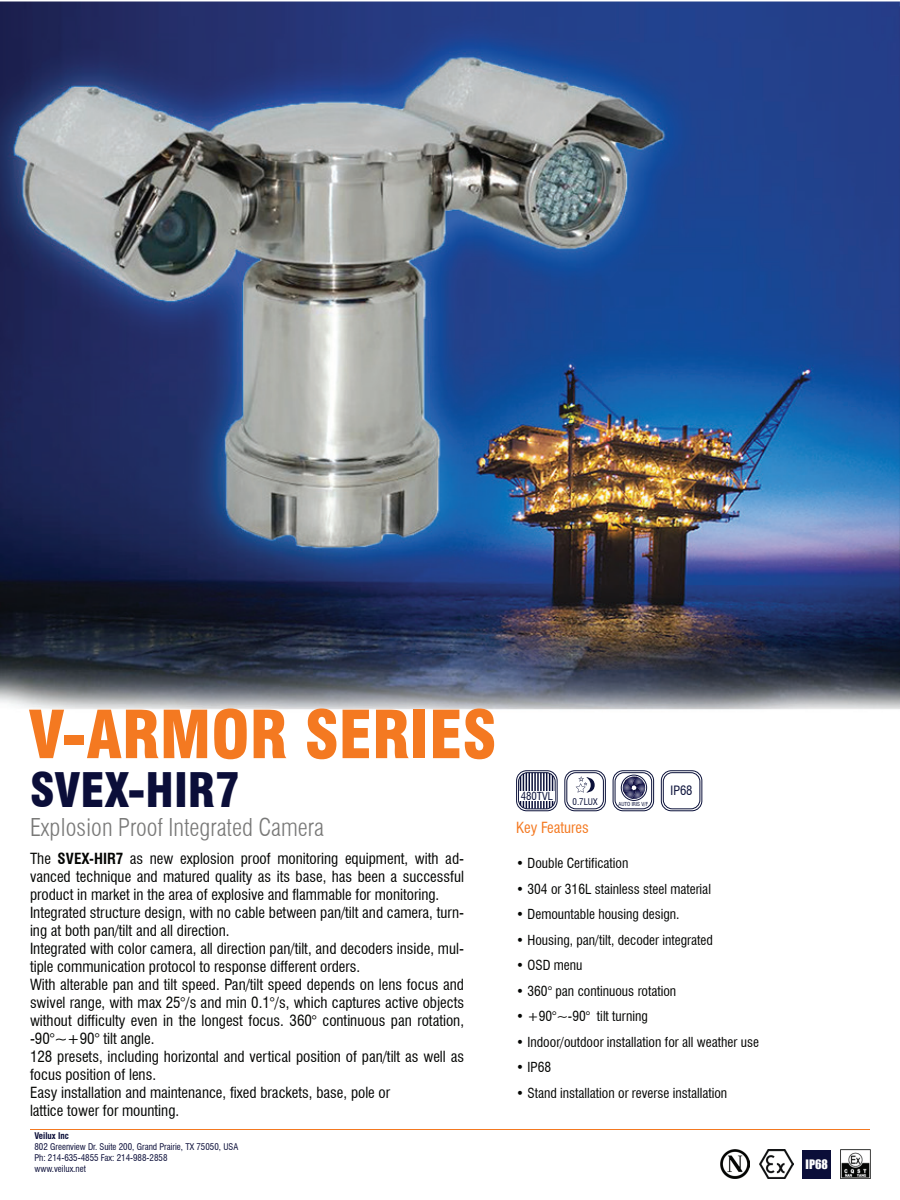
<style>
.page{position:relative;width:900px;height:1200px;background:#fff}
.page>*{position:absolute;margin:0;border:0;box-sizing:border-box;transform-origin:0 0}
.t1{font:900 condensed 64.5px "Swiss 721 BT";color:#f47921}
.t2{font:900 condensed 46.5px "Swiss 721 BT";color:#0b0e39}
.t3{font:300 condensed 24px "Swiss 721 BT";color:#797978}
.t4{font:condensed 15px/18px "Swiss 721 BT";color:#040503}
.t5{font:condensed 15px "Swiss 721 BT";color:#f47921}
.t6{font:condensed 13.5px "Swiss 721 BT";color:#040503}
.t7{font:condensed 12.6px "Swiss 721 BT";color:#0b113a}
.t8{font:12px "Impact";color:#fff}
.t9{font:condensed 10.8px "Swiss 721 BT";color:#0b113a}
.t10{font:condensed 9px/10.8px "Swiss 721 BT";color:#0b0e39}
.t11{font:700 condensed 9px "Swiss 721 BT";color:#0b0e39}
.t12{font:condensed 9px "Swiss 721 BT";color:#0b113a}
.t13{font:condensed 5.4px "Swiss 721 BT";color:#0b113a}
.s1{font-weight:700}
</style>
<div class="page">
<img style="left:0;top:2px;width:900px;height:810px">
<img style="left:30px;top:1129px;width:840px;height:1px">
<div style="left:621px;top:775px;width:26px;height:26px;border:1px solid #0b113a;border-radius:50%"></div>
<svg style="left:621px;top:777px;width:26px;height:24px"></svg>
<div style="left:615px;top:772px;width:37px;height:37px;border:1px solid #0b113a;border-radius:9px"></div>
<div style="left:613px;top:770px;width:41px;height:41px;border:1px solid #0b113a;border-radius:10px"></div>
<div style="left:663px;top:772px;width:37px;height:37px;border:1px solid #0b113a;border-radius:9px"></div>
<div style="left:661px;top:770px;width:41px;height:41px;border:1px solid #0b113a;border-radius:10px"></div>
<div style="left:516px;top:770px;width:42px;height:41px;border:1px solid #0b113a;border-radius:10px"></div>
<div style="left:518px;top:772px;width:37px;height:37px;border:1px solid #0b113a;border-radius:9px"></div>
<svg style="left:519px;top:773px;width:35px;height:36px"></svg>
<div style="left:519px;top:791px;width:36px;height:9px;background:#fff"></div>
<svg style="left:576px;top:776px;width:19px;height:17px"></svg>
<div style="left:564px;top:770px;width:42px;height:41px;border:1px solid #0b113a;border-radius:10px"></div>
<div style="left:567px;top:772px;width:37px;height:37px;border:1px solid #0b113a;border-radius:9px"></div>
<img style="left:760px;top:1150px;width:33px;height:29px">
<img style="left:721px;top:1149px;width:29px;height:30px">
<div style="left:802px;top:1150px;width:29px;height:28px;background:#0b0e39"></div>
<img style="left:840px;top:1150px;width:31px;height:28px">
<h1 class="t1" style="left:28px;top:696px;width:469px">V-ARMOR SERIES</h1>
<h2 class="t2" style="left:30px;top:762px;width:212px">SVEX-HIR7</h2>
<h3 class="t3" style="left:30px;top:813px;width:295px">Explosion Proof Integrated Camera</h3>
<p class="t4" style="left:30px;top:850px;width:436px">The <span class="s1">SVEX-HIR7</span> as new explosion proof monitoring equipment, with ad&shy;vanced technique and matured quality as its base, has been a successful product in market in the area of explosive and flammable for monitoring.<br>Integrated structure design, with no cable between pan/tilt and camera, turn&shy;ing at both pan/tilt and all direction.<br>Integrated with color camera, all direction pan/tilt, and decoders inside, mul&shy;tiple communication protocol to response different orders.<br>With alterable pan and tilt speed. Pan/tilt speed depends on lens focus and swivel range, with max 25°/s and min 0.1°/s, which captures active objects without difficulty even in the longest focus. 360° continuous pan rotation, -90°~+90° tilt angle.<br>128 presets, including horizontal and vertical position of pan/tilt as well as focus position of lens.<br>Easy installation and maintenance, fixed brackets, base, pole or<br>lattice tower for mounting.</p>
<p class="t11" style="left:34px;top:1131px;width:36px">Veilux Inc</p>
<p class="t10" style="left:34px;top:1142px;width:205px">802 Greenview Dr. Suite 200, Grand Prairie, TX 75050, USA<br>Ph: 214-635-4855 Fax: 214-988-2858<br>www.veilux.net</p>
<p class="t9" style="left:521px;top:789px;width:34px">480TVL</p>
<p class="t12" style="left:573px;top:797px;width:26px">0.7LUX</p>
<p class="t13" style="left:619px;top:801px;width:31px">AUTO IRIS V/F</p>
<p class="t7" style="left:671px;top:783px;width:23px">IP68</p>
<p class="t5" style="left:516px;top:819px;width:74px">Key Features</p>
<p class="t6" style="left:516px;top:855px;width:114px">• Double Certification</p>
<p class="t6" style="left:516px;top:881px;width:196px">• 304 or 316L stainless steel material</p>
<p class="t6" style="left:516px;top:906px;width:165px">• Demountable housing design.</p>
<p class="t6" style="left:516px;top:932px;width:198px">• Housing, pan/tilt, decoder integrated</p>
<p class="t6" style="left:516px;top:957px;width:68px">• OSD menu</p>
<p class="t6" style="left:516px;top:983px;width:162px">• 360° pan continuous rotation</p>
<p class="t6" style="left:516px;top:1008px;width:133px">• +90°~-90° tilt turning</p>
<p class="t6" style="left:516px;top:1034px;width:244px">• Indoor/outdoor installation for all weather use</p>
<p class="t6" style="left:516px;top:1059px;width:36px">• IP68</p>
<p class="t6" style="left:516px;top:1085px;width:213px">• Stand installation or reverse installation</p>
<p class="t8" style="left:806px;top:1155px;width:24px">IP68</p>
</div>
